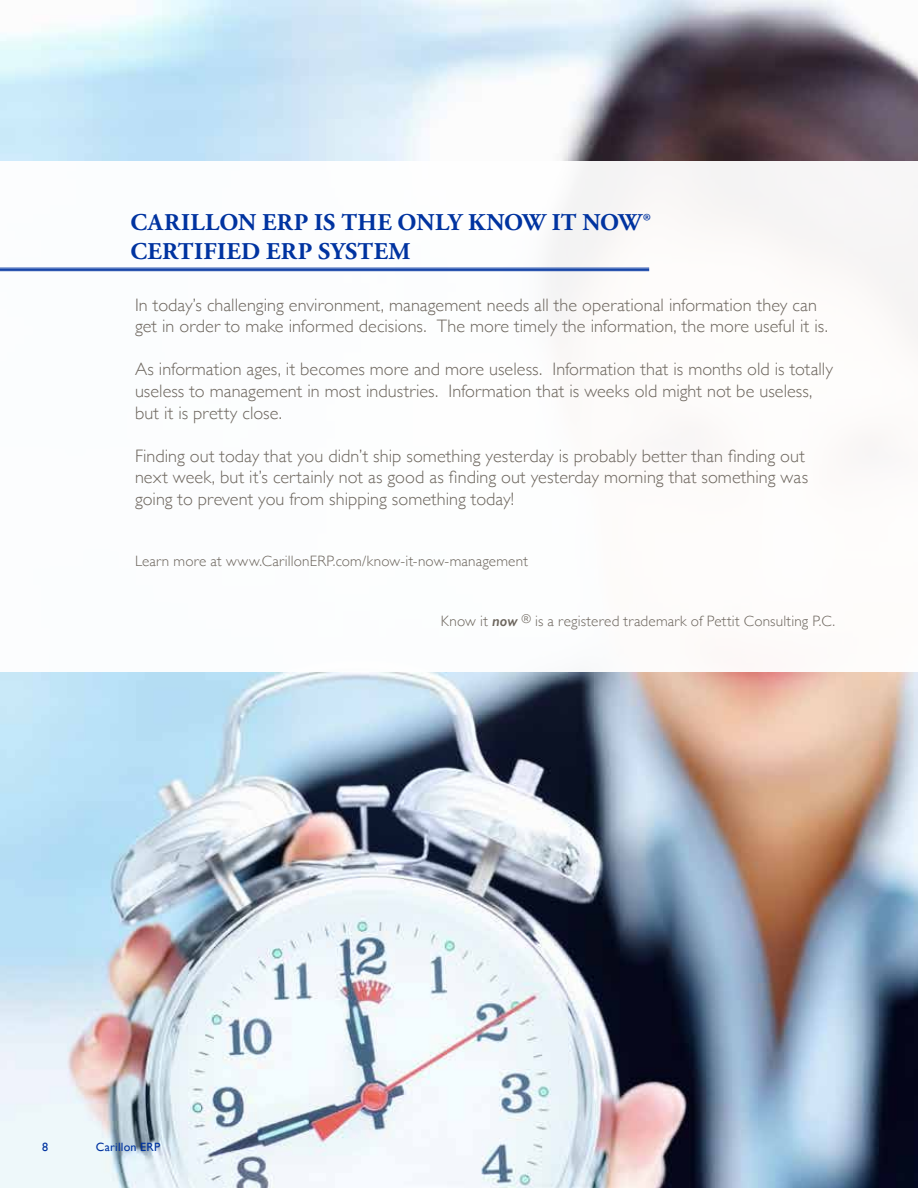
<style>
.page{position:relative;width:918px;height:1188px;background:#fff}
.page>*{position:absolute;margin:0;border:0;box-sizing:border-box;transform-origin:0 0}
.t1{font:700 24px/28.8px "Adobe Garamond Pro";letter-spacing:.015em;color:#0033a0}
.t2{font:300 18px/21.6px "Gill Sans";letter-spacing:.005em;color:#6c655d}
.t3{font:300 15px "Gill Sans";letter-spacing:.01em;color:#6c655d}
.t4{font:12px "Gill Sans";letter-spacing:.015em;color:#0033a0}
.s1{font-weight:600;font-style:italic}
</style>
<div class="page">
<img style="left:0;top:0;width:918px;height:1188px">
<div style="left:0;top:161px;width:918px;height:510px;background:#fff"></div>
<hr style="left:0;top:268px;width:649px;height:1px;background:#0033a0">
<hr style="left:0;top:269px;width:649px;height:1px;background:#0033a0">
<hr style="left:0;top:270px;width:649px;height:1px;background:#0033a0">
<h1 class="t1" style="left:130px;top:209px;width:522px">CARILLON ERP IS THE ONLY KNOW IT NOW®<br>CERTIFIED ERP SYSTEM</h1>
<p class="t2" style="left:135px;top:293px;width:694px">In today’s challenging environment, management needs all the operational information they can get in order to make informed decisions. The more timely the information, the more useful it is.</p>
<p class="t2" style="left:135px;top:358px;width:700px">As information ages, it becomes more and more useless. Information that is months old is totally useless to management in most industries. Information that is weeks old might not be useless, but it is pretty close.</p>
<p class="t2" style="left:135px;top:444px;width:675px">Finding out today that you didn’t ship something yesterday is probably better than finding out next week, but it’s certainly not as good as finding out yesterday morning that something was going to prevent you from shipping something today!</p>
<p class="t3" style="left:135px;top:549px;width:394px">Learn more at www.CarillonERP.com/know-it-now-management</p>
<p class="t4" style="left:42px;top:1140px;width:8px">8</p>
<p class="t4" style="left:96px;top:1140px;width:66px">Carillon ERP</p>
<p class="t3" style="left:441px;top:610px;width:396px">Know it <span class="s1">now</span> <sup>®</sup> is a registered trademark of Pettit Consulting P.C.</p>
</div>
